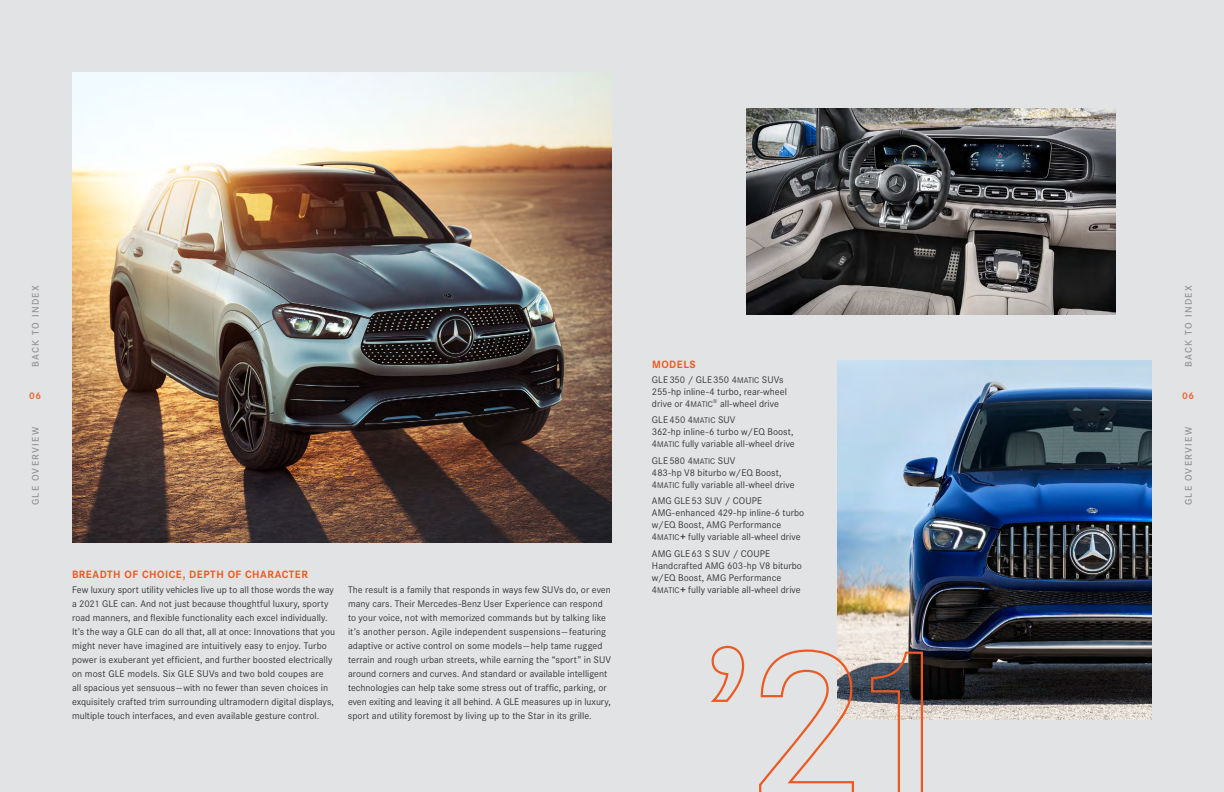
<style>
.page{position:relative;width:1224px;height:792px;background:#e2e3e4}
.page>*{position:absolute;margin:0;border:0;box-sizing:border-box;transform-origin:0 0}
.t1{font:700 11px "Corporate S";letter-spacing:.045em;color:#eb5a23}
.t2{font:10px/14px "Corporate S";letter-spacing:.005em;color:#383839}
.t3{font:600 10px "Corporate S";letter-spacing:.125em;color:#939598}
.t4{font:700 10px "Corporate S";color:#ed6735}
.s1{font-family:"Corporate S Reg SC850";font-size:8.5px}
.s2{font-weight:700}
</style>
<div class="page">
<img style="left:72px;top:72px;width:540px;height:470px">
<img style="left:837px;top:360px;width:315px;height:360px">
<img style="left:746px;top:108px;width:369px;height:207px">
<svg style="left:759px;top:648px;width:165px;height:144px"></svg>
<svg style="left:711px;top:645px;width:34px;height:57px"></svg>
<p class="t3" style="left:29px;top:367px;width:83px;rotate:-90deg">BACK TO INDEX</p>
<p class="t3" style="left:1182px;top:367px;width:83px;rotate:-90deg">BACK TO INDEX</p>
<p class="t1" style="left:652px;top:358px;width:45px">MODELS</p>
<p class="t4" style="left:29px;top:390px;width:14px">06</p>
<p class="t3" style="left:29px;top:505px;width:80px;rotate:-90deg">GLE OVERVIEW</p>
<p class="t1" style="left:72px;top:568px;width:237px">BREADTH OF CHOICE, DEPTH OF CHARACTER</p>
<p class="t2" style="left:72px;top:582px;width:265px">Few luxury sport utility vehicles live up to all those words the way a 2021 GLE can. And not just because thoughtful luxury, sporty road manners, and flexible functionality each excel individually.<br>It’s the way a GLE can do all that, all at once: Innovations that you might never have imagined are intuitively easy to enjoy. Turbo power is exuberant yet efficient, and further boosted electrically on most GLE models. Six GLE SUVs and two bold coupes are all spacious yet sensuous—with no fewer than seven choices in exquisitely crafted trim surrounding ultramodern digital displays, multiple touch interfaces, and even available gesture control.</p>
<p class="t2" style="left:348px;top:582px;width:265px">The result is a family that responds in ways few SUVs do, or even many cars. Their Mercedes-Benz User Experience can respond to your voice, not with memorized commands but by talking like it’s another person. Agile independent suspensions—featuring adaptive or active control on some models—help tame rugged terrain and rough urban streets, while earning the “sport” in SUV around corners and curves. And standard or available intelligent technologies can help take some stress out of traffic, parking, or even exiting and leaving it all behind. A GLE measures up in luxury, sport and utility foremost by living up to the Star in its grille.</p>
<p class="t2" style="left:652px;top:373px;width:136px;line-height:12px">GLE350 / GLE350 4<span class="s1">MATIC</span> SUVs<br>255‑hp inline‑4 turbo, rear-wheel drive or 4<span class="s1">MATIC</span><sup>®</sup> all‑wheel drive</p>
<p class="t2" style="left:652px;top:414px;width:144px;line-height:12px">GLE450 4<span class="s1">MATIC</span> SUV<br>362‑hp inline‑6 turbo w/EQ Boost,<br>4<span class="s1">MATIC</span> fully variable all‑wheel drive</p>
<p class="t2" style="left:652px;top:454px;width:144px;line-height:12px">GLE580 4<span class="s1">MATIC</span> SUV<br>483‑hp V8 biturbo w/EQ Boost,<br>4<span class="s1">MATIC</span> fully variable all‑wheel drive</p>
<p class="t2" style="left:652px;top:495px;width:154px;line-height:12px">AMG GLE53 SUV / COUPE<br>AMG‑enhanced 429‑hp inline‑6 turbo w/EQ Boost, AMG Performance<br>4<span class="s1">MATIC</span><span class="s2">+</span> fully variable all‑wheel drive</p>
<p class="t2" style="left:652px;top:547px;width:152px;line-height:12px">AMG GLE63 S SUV / COUPE<br>Handcrafted AMG 603‑hp V8 biturbo w/EQ Boost, AMG Performance<br>4<span class="s1">MATIC</span><span class="s2">+</span> fully variable all‑wheel drive</p>
<p class="t4" style="left:1182px;top:390px;width:14px">06</p>
<p class="t3" style="left:1182px;top:505px;width:80px;rotate:-90deg">GLE OVERVIEW</p>
</div>
